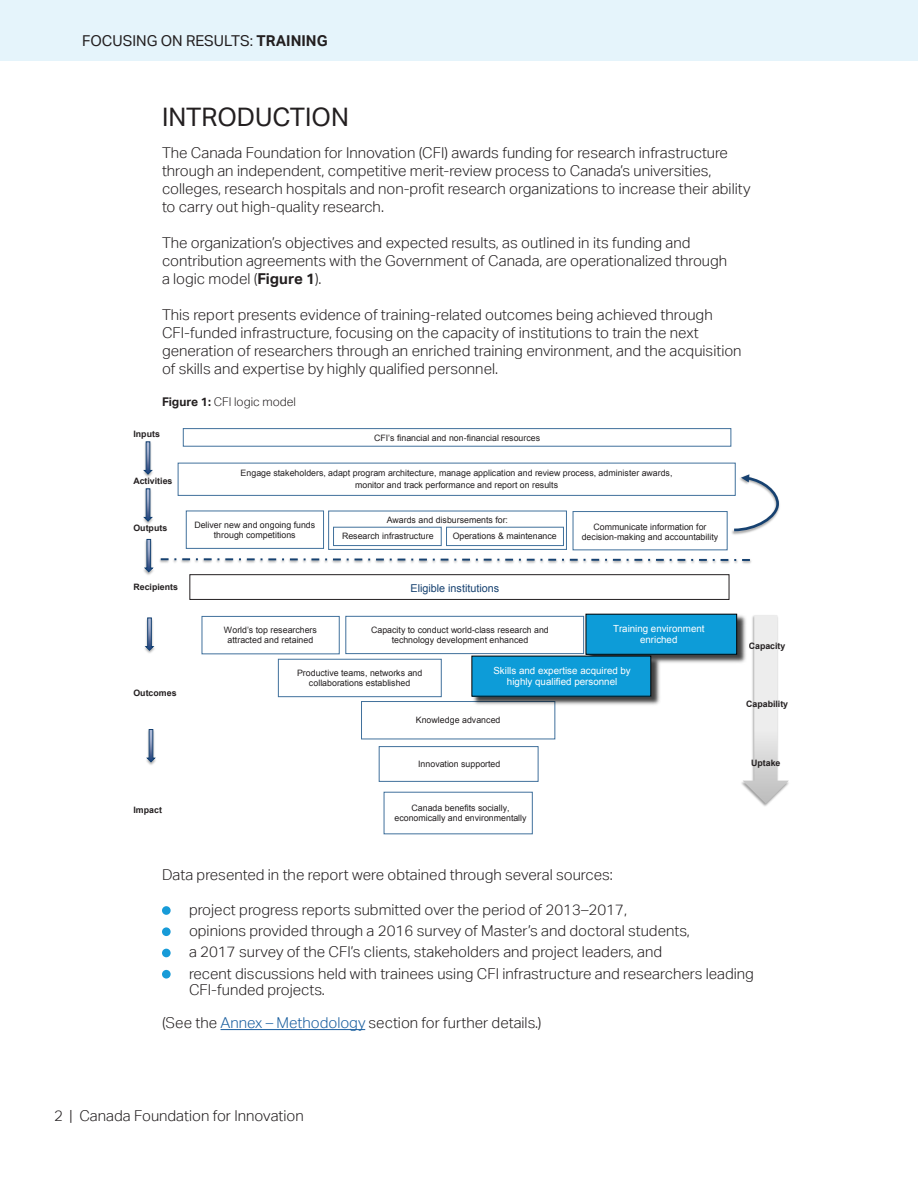
<style>
.page{position:relative;width:918px;height:1188px;background:#fff}
.page>*{position:absolute;margin:0;border:0;box-sizing:border-box;transform-origin:0 0}
.t1{font:25.5px "Aktiv Grotesk";color:#231f20}
.BodyText{font:300 15px/18px "Aktiv Grotesk";color:#231f20}
.t2{font:15px "Aktiv Grotesk";color:#231f20}
.BodyText-2{font:300 12px "Aktiv Grotesk";color:#231f20}
.t3{font:10.8px "Arial";color:#164170}
.t4{font:9.75px/10.9px "Arial";color:#fff;text-align:center}
.t5{font:8.85px/10.1px "Arial";letter-spacing:.005em;color:#231f20;text-align:center}
.t6{font:700 8.85px "Arial";color:#231f20}
.s1{font-weight:700}
.s2{color:#175d9e}
</style>
<div class="page">
<div style="left:0;top:0;width:918px;height:60px;background:#e5f4fb"></div>
<hr style="left:221px;top:1029px;width:144px;height:1px;background:#175d9e">
<div style="left:189px;top:574px;width:540px;height:26px;border:1px solid #231f20"></div>
<svg style="left:743px;top:615px;width:46px;height:189px"></svg>
<img style="left:754px;top:619px;width:23px;height:169px">
<div style="left:333px;top:527px;width:109px;height:19px;border:1px solid #41719c"></div>
<div style="left:446px;top:527px;width:118px;height:19px;border:1px solid #41719c"></div>
<div style="left:573px;top:511px;width:155px;height:39px;border:1px solid #41719c"></div>
<div style="left:183px;top:428px;width:548px;height:19px;border:1px solid #41719c"></div>
<div style="left:178px;top:463px;width:558px;height:33px;border:1px solid #41719c"></div>
<div style="left:201px;top:616px;width:139px;height:38px;border:1px solid #41719c"></div>
<div style="left:345px;top:616px;width:239px;height:38px;border:1px solid #41719c"></div>
<div style="left:278px;top:659px;width:164px;height:38px;border:1px solid #41719c"></div>
<div style="left:361px;top:701px;width:194px;height:38px;border:1px solid #41719c"></div>
<img style="left:584px;top:613px;width:164px;height:53px">
<div style="left:586px;top:614px;width:151px;height:40px;background:#0d9cd8"></div>
<div style="left:586px;top:614px;width:151px;height:41px;border:1px solid #000"></div>
<img style="left:470px;top:654px;width:192px;height:54px">
<div style="left:472px;top:656px;width:179px;height:40px;background:#0d9cd8"></div>
<div style="left:384px;top:792px;width:149px;height:42px;border:1px solid #41719c"></div>
<div style="left:379px;top:746px;width:160px;height:36px;border:1px solid #41719c"></div>
<img style="left:729px;top:468px;width:17px;height:67px">
<svg style="left:731px;top:474px;width:49px;height:59px"></svg>
<svg style="left:143px;top:441px;width:10px;height:34px"></svg>
<svg style="left:143px;top:488px;width:10px;height:34px"></svg>
<img style="left:143px;top:538px;width:9px;height:37px">
<svg style="left:144px;top:539px;width:608px;height:34px"></svg>
<img style="left:144px;top:646px;width:9px;height:7px">
<svg style="left:145px;top:617px;width:10px;height:34px"></svg>
<svg style="left:146px;top:729px;width:10px;height:34px"></svg>
<div style="left:162px;top:906px;width:9px;height:9px;background:#179bd8;border-radius:50%"></div>
<div style="left:162px;top:927px;width:9px;height:9px;background:#179bd8;border-radius:50%"></div>
<div style="left:162px;top:949px;width:9px;height:8px;background:#179bd8;border-radius:50%"></div>
<div style="left:162px;top:970px;width:9px;height:9px;background:#179bd8;border-radius:50%"></div>
<p class="t2" style="left:82px;top:32px;width:247px">FOCUSING ON RESULTS: <span class="s1">TRAINING</span></p>
<p class="t1" style="left:162px;top:102px;width:189px">INTRODUCTION</p>
<p class="BodyText" style="left:162px;top:143px;width:590px">The Canada Foundation for Innovation (CFI) awards funding for research infrastructure through an independent, competitive merit-review process to Canada’s universities, colleges, research hospitals and non-profit research organizations to increase their ability to carry out high-quality research.</p>
<p class="BodyText" style="left:162px;top:233px;width:567px">The organization’s objectives and expected results, as outlined in its funding and contribution agreements with the Government of Canada, are operationalized through a logic model (<span class="s1">Figure 1</span>).</p>
<p class="BodyText" style="left:162px;top:305px;width:581px">This report presents evidence of training-related outcomes being achieved through CFI-funded infrastructure, focusing on the capacity of institutions to train the next generation of researchers through an enriched training environment, and the acquisition of skills and expertise by highly qualified personnel.</p>
<p class="BodyText-2" style="left:162px;top:395px;width:136px"><span class="s1">Figure 1:</span> CFI logic model</p>
<p class="t6" style="left:133px;top:428px;width:28px">Inputs</p>
<p class="t6" style="left:133px;top:475px;width:41px">Activities</p>
<p class="t5" style="left:374px;top:433px;width:168px">CFI’s financial and non-financial resources</p>
<p class="t5" style="left:241px;top:468px;width:433px;line-height:11.7px">Engage stakeholders, adapt program architecture, manage application and review process, administer awards, monitor and track performance and report on results</p>
<p class="t6" style="left:133px;top:522px;width:35px">Outputs</p>
<p class="t5" style="left:387px;top:515px;width:123px">Awards and disbursements for:</p>
<p class="t5" style="left:194px;top:520px;width:122px">Deliver new and ongoing funds through competitions</p>
<p class="t5" style="left:342px;top:531px;width:93px">Research infrastructure</p>
<p class="t5" style="left:453px;top:531px;width:105px">Operations &amp; maintenance</p>
<p class="t5" style="left:582px;top:522px;width:138px">Communicate information for decision-making and accountability</p>
<p class="t6" style="left:133px;top:581px;width:46px">Recipients</p>
<p class="t3" style="left:411px;top:581px;width:90px">Eligible institutions</p>
<p class="t4" style="left:613px;top:622px;width:93px;line-height:11.7px">Training environment enriched</p>
<p class="t5" style="left:224px;top:625px;width:95px">World’s top researchers attracted and retained</p>
<p class="t5" style="left:371px;top:624px;width:179px;line-height:10.5px">Capacity to conduct world-class research and technology development enhanced</p>
<p class="t5" style="left:297px;top:668px;width:127px">Productive teams, networks and collaborations established</p>
<p class="t4" style="left:493px;top:665px;width:139px">Skills and expertise acquired by highly qualified personnel</p>
<p class="t6" style="left:749px;top:640px;width:38px">Capacity</p>
<p class="t6" style="left:133px;top:687px;width:45px">Outcomes</p>
<p class="t6" style="left:746px;top:698px;width:43px">Capability</p>
<p class="t5" style="left:416px;top:715px;width:86px">Knowledge advanced</p>
<p class="t5" style="left:418px;top:759px;width:84px">Innovation supported</p>
<p class="t6" style="left:751px;top:757px;width:31px">Uptake</p>
<p class="t6" style="left:133px;top:804px;width:30px">Impact</p>
<p class="t5" style="left:394px;top:803px;width:134px">Canada benefits socially, economically and environmentally</p>
<p class="BodyText" style="left:162px;top:866px;width:452px">Data presented in the report were obtained through several sources:</p>
<p class="BodyText" style="left:189px;top:901px;width:440px">project progress reports submitted over the period of 2013–2017,</p>
<p class="BodyText" style="left:189px;top:922px;width:502px">opinions provided through a 2016 survey of Master’s and doctoral students,</p>
<p class="BodyText" style="left:189px;top:943px;width:475px">a 2017 survey of the CFI’s clients, stakeholders and project leaders, and</p>
<p class="BodyText" style="left:189px;top:965px;width:566px;line-height:16.5px">recent discussions held with trainees using CFI infrastructure and researchers leading<br>CFI-funded projects.</p>
<p class="BodyText" style="left:162px;top:1014px;width:381px">(See the <span class="s2">Annex – Methodology</span> section for further details.)</p>
<p class="BodyText" style="left:54px;top:1107px;width:251px">2 | Canada Foundation for Innovation</p>
</div>
